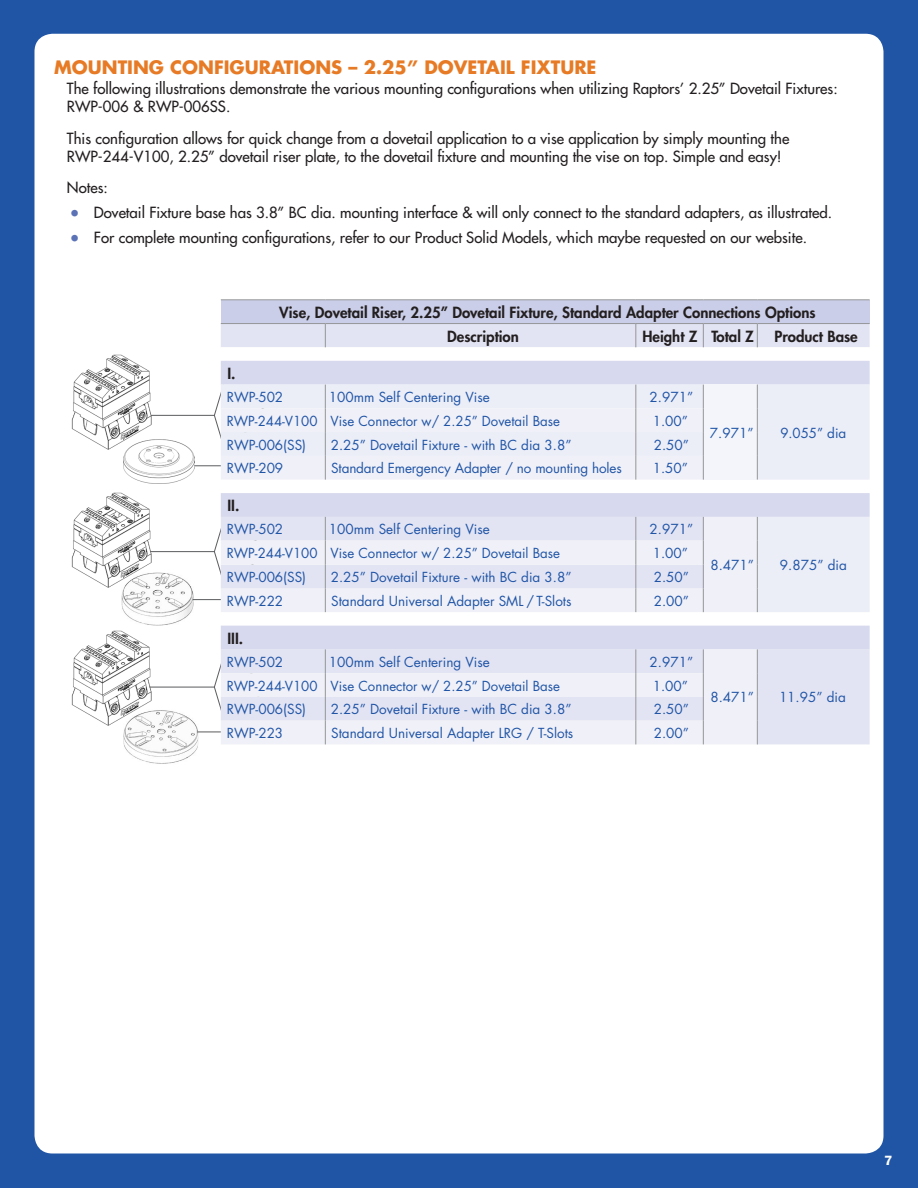
<style>
.page{position:relative;width:918px;height:1188px;background:#2055a6}
.page>*{position:absolute;margin:0;border:0;box-sizing:border-box;transform-origin:0 0}
.t1{font:700 18px "Futura Std";color:#e77b25}
.t2{font:500 15px/18px "Futura Std";color:#231f20}
.t3{font:800 15px/24px "Futura Std";color:#231f20}
.t4{font:13.5px "Futura Std";color:#2055a6}
.t5{font:600 13.5px "Franklin Gothic";color:#fff}
.s1{font-family:"Futura";font-size:21px;color:#5c72b7}
</style>
<div class="page">
<div style="left:34px;top:34px;width:849px;height:1120px;background:#fff;border-radius:18px"></div>
<img style="left:123px;top:439px;width:72px;height:44px">
<img style="left:122px;top:573px;width:72px;height:53px">
<img style="left:123px;top:710px;width:75px;height:54px">
<img style="left:71px;top:354px;width:85px;height:98px">
<img style="left:71px;top:492px;width:85px;height:97px">
<img style="left:71px;top:630px;width:85px;height:98px">
<hr style="left:151px;top:415px;width:70px;height:1px;background:#5b5c5e">
<hr style="left:150px;top:551px;width:71px;height:1px;background:#5b5c5e">
<hr style="left:150px;top:687px;width:71px;height:1px;background:#5b5c5e">
<svg style="left:213px;top:392px;width:8px;height:47px"></svg>
<svg style="left:213px;top:528px;width:8px;height:47px"></svg>
<svg style="left:213px;top:663px;width:8px;height:48px"></svg>
<div style="left:221px;top:300px;width:649px;height:24px;background:#cbcee8"></div>
<div style="left:221px;top:324px;width:649px;height:420px;background:#e3e4f3"></div>
<svg style="left:221px;top:347px;width:649px;height:14px"></svg>
<svg style="left:221px;top:361px;width:649px;height:288px;background:#dadcef"></svg>
<svg style="left:221px;top:385px;width:649px;height:227px;background:#eaecf6"></svg>
<div style="left:703px;top:385px;width:54px;height:95px;background:#f3f5fb"></div>
<svg style="left:221px;top:408px;width:536px;height:336px;fill:#f0f0f8"></svg>
<svg style="left:757px;top:385px;width:1px;height:95px"></svg>
<svg style="left:757px;top:517px;width:1px;height:95px"></svg>
<svg style="left:757px;top:649px;width:1px;height:95px"></svg>
<svg style="left:325px;top:385px;width:1px;height:95px"></svg>
<svg style="left:635px;top:385px;width:1px;height:95px"></svg>
<svg style="left:703px;top:385px;width:1px;height:95px"></svg>
<svg style="left:325px;top:517px;width:1px;height:95px"></svg>
<svg style="left:635px;top:517px;width:1px;height:95px"></svg>
<svg style="left:703px;top:517px;width:1px;height:95px"></svg>
<svg style="left:325px;top:649px;width:1px;height:95px"></svg>
<svg style="left:635px;top:649px;width:1px;height:95px"></svg>
<svg style="left:703px;top:649px;width:1px;height:95px"></svg>
<hr style="left:221px;top:299px;width:104px;height:1px;background:#949698">
<hr style="left:325px;top:299px;width:311px;height:1px;background:#949698">
<hr style="left:636px;top:299px;width:67px;height:1px;background:#949698">
<hr style="left:703px;top:299px;width:54px;height:1px;background:#949698">
<hr style="left:757px;top:299px;width:113px;height:1px;background:#949698">
<hr style="left:221px;top:323px;width:104px;height:1px;background:#949698">
<hr style="left:325px;top:323px;width:311px;height:1px;background:#949698">
<hr style="left:636px;top:323px;width:67px;height:1px;background:#949698">
<hr style="left:703px;top:323px;width:54px;height:1px;background:#949698">
<hr style="left:757px;top:323px;width:113px;height:1px;background:#949698">
<svg style="left:325px;top:324px;width:1px;height:23px"></svg>
<svg style="left:635px;top:324px;width:1px;height:23px"></svg>
<svg style="left:703px;top:324px;width:1px;height:23px"></svg>
<svg style="left:757px;top:324px;width:1px;height:23px"></svg>
<svg style="left:193px;top:599px;width:28px;height:1px"></svg>
<svg style="left:194px;top:465px;width:27px;height:1px"></svg>
<svg style="left:197px;top:732px;width:24px;height:1px"></svg>
<h1 class="t1" style="left:54px;top:55px;width:544px">MOUNTING CONFIGURATIONS – 2.25” DOVETAIL FIXTURE</h1>
<p class="t2" style="left:67px;top:80px;width:772px">The following illustrations demonstrate the various mounting configurations when utilizing Raptors’ 2.25” Dovetail Fixtures:<br>RWP-006 &amp; RWP-006SS.</p>
<p class="t2" style="left:67px;top:129px;width:724px">This configuration allows for quick change from a dovetail application to a vise application by simply mounting the<br>RWP-244-V100, 2.25” dovetail riser plate, to the dovetail fixture and mounting the vise on top. Simple and easy!</p>
<p class="t2" style="left:67px;top:179px;width:42px">Notes:</p>
<p class="t2" style="left:67px;top:203px;width:767px"><span class="s1">•</span> Dovetail Fixture base has 3.8” BC dia. mounting interface &amp; will only connect to the standard adapters, as illustrated.</p>
<p class="t2" style="left:67px;top:228px;width:742px"><span class="s1">•</span> For complete mounting configurations, refer to our Product Solid Models, which maybe requested on our website.</p>
<p class="t3" style="left:447px;top:300px;width:370px;text-indent:-168px">Vise, Dovetail Riser, 2.25” Dovetail Fixture, Standard Adapter Connections Options<br>Description</p>
<p class="t3" style="left:642px;top:324px;width:113px">Height Z Total Z</p>
<p class="t3" style="left:775px;top:324px;width:85px">Product Base</p>
<p class="t3" style="left:227px;top:361px;width:10px">I.</p>
<p class="t4" style="left:227px;top:388px;width:58px">RWP-502</p>
<p class="t4" style="left:329px;top:388px;width:162px">100mm Self Centering Vise</p>
<p class="t4" style="left:650px;top:388px;width:45px">2.971”</p>
<p class="t4" style="left:227px;top:412px;width:335px">RWP-244-V100 Vise Connector w/ 2.25” Dovetail Base</p>
<p class="t4" style="left:653px;top:412px;width:37px">1.00”</p>
<p class="t4" style="left:227px;top:436px;width:81px">RWP-006(SS)</p>
<p class="t4" style="left:331px;top:436px;width:242px">2.25” Dovetail Fixture - with BC dia 3.8”</p>
<p class="t4" style="left:654px;top:436px;width:37px">2.50”</p>
<p class="t4" style="left:227px;top:460px;width:58px">RWP-209</p>
<p class="t4" style="left:331px;top:460px;width:292px">Standard Emergency Adapter / no mounting holes</p>
<p class="t4" style="left:653px;top:460px;width:37px">1.50”</p>
<p class="t3" style="left:227px;top:494px;width:13px">II.</p>
<p class="t4" style="left:227px;top:521px;width:58px">RWP-502</p>
<p class="t4" style="left:329px;top:521px;width:162px">100mm Self Centering Vise</p>
<p class="t4" style="left:650px;top:521px;width:45px">2.971”</p>
<p class="t4" style="left:227px;top:545px;width:335px">RWP-244-V100 Vise Connector w/ 2.25” Dovetail Base</p>
<p class="t4" style="left:653px;top:545px;width:37px">1.00”</p>
<p class="t4" style="left:227px;top:569px;width:81px">RWP-006(SS)</p>
<p class="t4" style="left:331px;top:569px;width:242px">2.25” Dovetail Fixture - with BC dia 3.8”</p>
<p class="t4" style="left:654px;top:569px;width:37px">2.50”</p>
<p class="t4" style="left:227px;top:592px;width:58px">RWP-222</p>
<p class="t4" style="left:331px;top:592px;width:242px">Standard Universal Adapter SML / T-Slots</p>
<p class="t4" style="left:654px;top:592px;width:37px">2.00”</p>
<p class="t3" style="left:227px;top:626px;width:17px">III.</p>
<p class="t4" style="left:227px;top:653px;width:58px">RWP-502</p>
<p class="t4" style="left:329px;top:653px;width:162px">100mm Self Centering Vise</p>
<p class="t4" style="left:650px;top:653px;width:45px">2.971”</p>
<p class="t4" style="left:227px;top:677px;width:335px">RWP-244-V100 Vise Connector w/ 2.25” Dovetail Base</p>
<p class="t4" style="left:653px;top:677px;width:37px">1.00”</p>
<p class="t4" style="left:227px;top:701px;width:81px">RWP-006(SS)</p>
<p class="t4" style="left:331px;top:701px;width:242px">2.25” Dovetail Fixture - with BC dia 3.8”</p>
<p class="t4" style="left:654px;top:701px;width:37px">2.50”</p>
<p class="t4" style="left:227px;top:725px;width:58px">RWP-223</p>
<p class="t4" style="left:331px;top:725px;width:244px">Standard Universal Adapter LRG / T-Slots</p>
<p class="t4" style="left:654px;top:725px;width:37px">2.00”</p>
<p class="t4" style="left:710px;top:424px;width:45px">7.971”</p>
<p class="t4" style="left:780px;top:424px;width:67px">9.055” dia</p>
<p class="t4" style="left:711px;top:556px;width:45px">8.471”</p>
<p class="t4" style="left:780px;top:556px;width:68px">9.875” dia</p>
<p class="t4" style="left:711px;top:689px;width:45px">8.471”</p>
<p class="t4" style="left:779px;top:689px;width:68px">11.95” dia</p>
<p class="t5" style="left:884px;top:1153px;width:10px">7</p>
</div>
